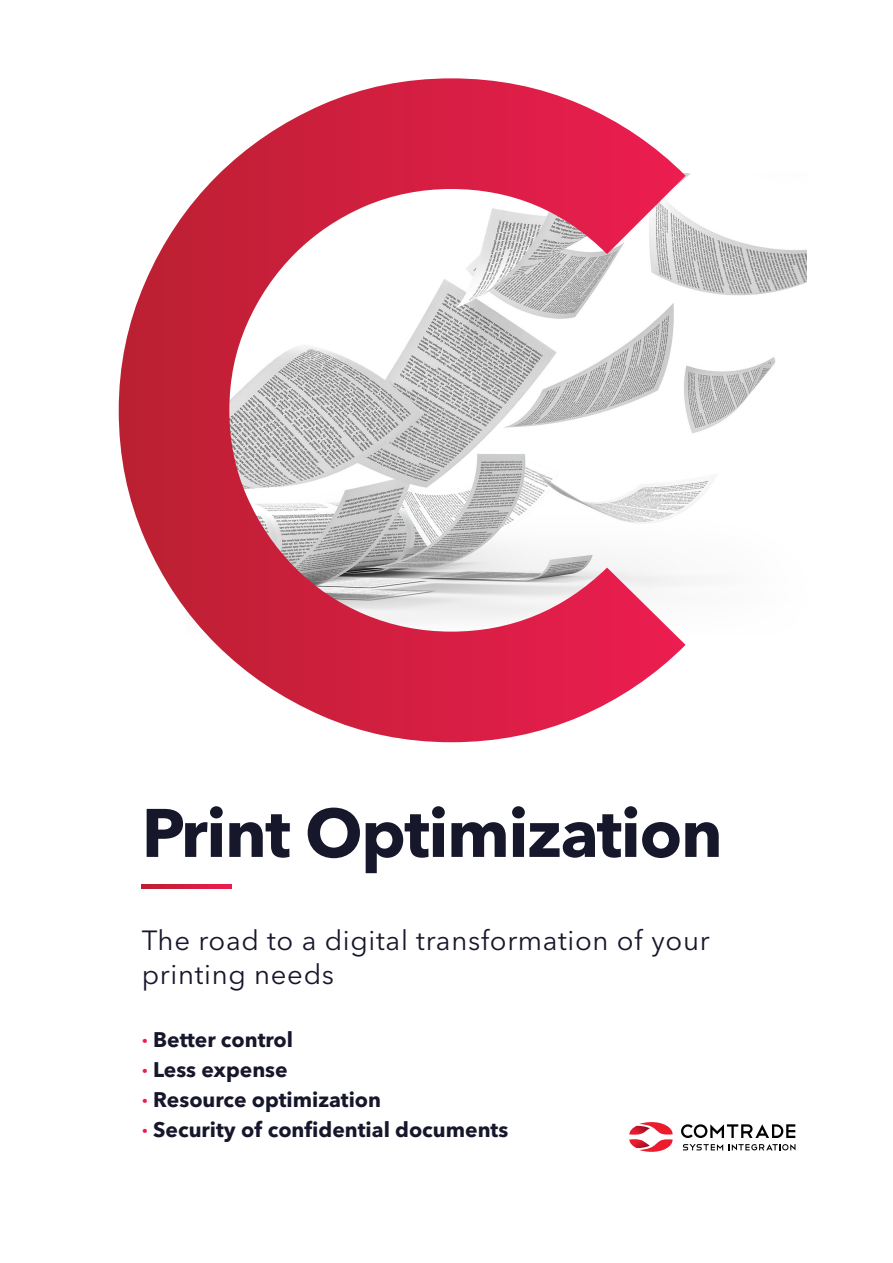
<style>
.page{position:relative;width:893px;height:1263px;background:#fff}
.page>*{position:absolute;margin:0;border:0;box-sizing:border-box;transform-origin:0 0}
.t1{font:700 67.8px "Avenir Next LT Pro";letter-spacing:-.02em;color:#17172c}
.t2{font:27.6px/33.9px "Avenir Next LT Pro";letter-spacing:.025em;color:#17172c}
.t3{font:700 21px/30px "Avenir Next LT Pro";color:#17172c}
.s1{color:#eb1e50}
</style>
<div class="page">
<img style="left:686px;top:174px;width:120px;height:335px">
<svg style="left:142px;top:884px;width:90px;height:5px"></svg>
<svg style="left:629px;top:1122px;width:44px;height:30px"></svg>
<svg style="left:681px;top:1124px;width:114px;height:14px"></svg>
<svg style="left:683px;top:1144px;width:112px;height:6px"></svg>
<svg style="left:119px;top:78px;width:567px;height:664px"></svg>
<h1 class="t1" style="left:142px;top:792px;width:583px">Print Optimization</h1>
<h2 class="t2" style="left:142px;top:924px;width:570px">The road to a digital transformation of your printing needs</h2>
<p class="t3" style="left:142px;top:1024px;width:368px"><span class="s1">·</span> Better control<br><span class="s1">·</span> Less expense<br><span class="s1">·</span> Resource optimization<br><span class="s1">·</span> Security of confidential documents</p>
</div>
